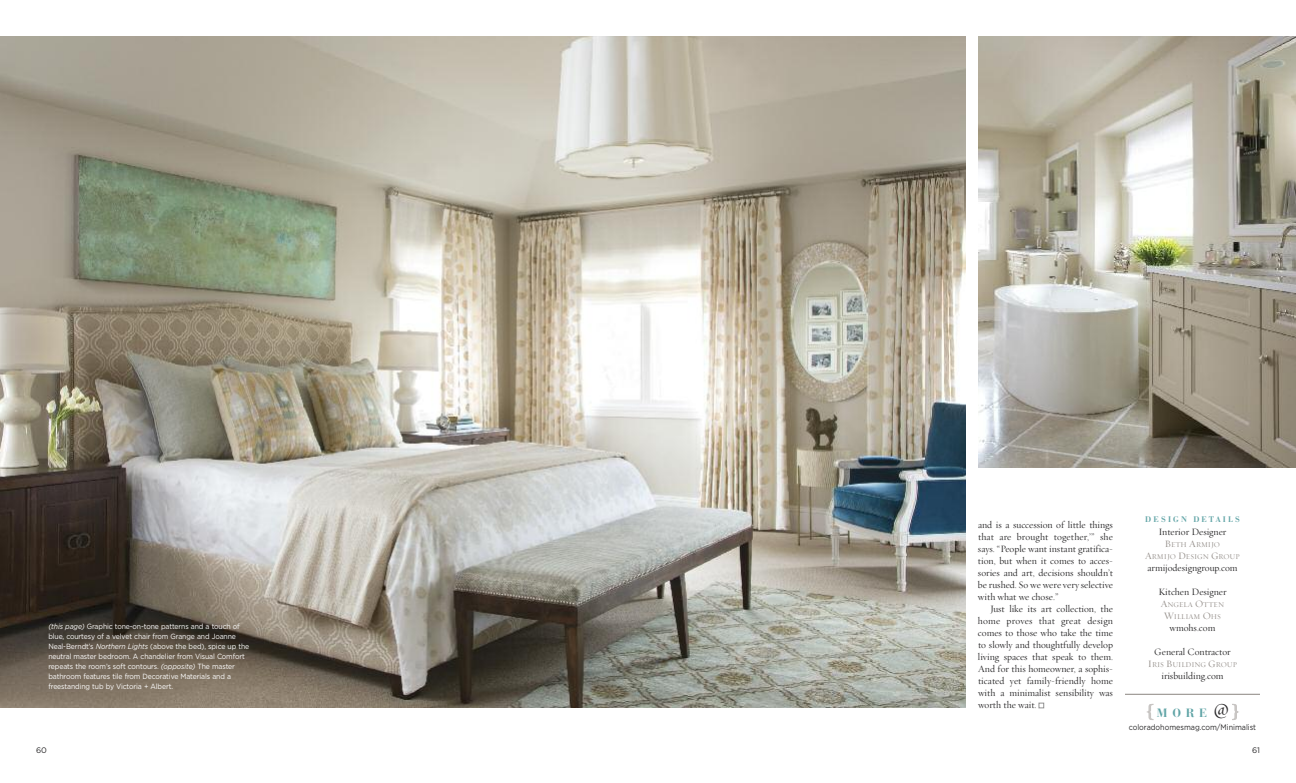
<style>
.page{position:relative;width:1296px;height:783px;background:#fff}
.page>*{position:absolute;margin:0;border:0;box-sizing:border-box;transform-origin:0 0}
.t1{font:700 12px "Bauer Bodoni";color:#5ea3a5}
.t2{font:10px/12px "Requiem Display HTF Roman";color:#272627;text-align:justify}
.t3{font:8px "Gotham";color:#272627;scale:.9 1}
.t4{font:500 8px "Bodoni BE";letter-spacing:.27em;color:#5ea3a5}
.t5{font:8px "Gotham";color:#272627}
.t6{font:7.5px/10px "Gotham";letter-spacing:-.015em;color:#fff;scale:.92 1}
.t7{font:7.5px/12px "Requiem Display HTF Roman";letter-spacing:-.01em;color:#918b86;text-align:center}
.s1{font-style:italic}
.s2{font-size:10px}
.s3{font-weight:900;font-size:16px;color:#c8c5c3}
.s4{font-family:"Requiem Display HTF Roman";font-weight:400;font-size:25px;color:#272627}
</style>
<div class="page">
<img style="left:978px;top:36px;width:318px;height:432px">
<img style="left:0;top:36px;width:966px;height:672px">
<hr style="left:1125px;top:694px;width:135px;height:1px;background:#8a8580">
<svg style="left:1039px;top:703px;width:5px;height:5px"></svg>
<p class="t6" style="left:48px;top:621px;width:220px"><span class="s1">(this page)</span> Graphic tone-on-tone patterns and a touch of blue, courtesy of a velvet chair from Grange and Joanne Neal-Berndt’s <span class="s1">Northern Lights</span> (above the bed), spice up the neutral master bedroom. A chandelier from Visual Comfort repeats the room’s soft contours. <span class="s1">(opposite)</span> The master bathroom features tile from Decorative Materials and a freestanding tub by Victoria + Albert.</p>
<p class="t2" style="left:978px;top:519px;width:137px">and is a succession of little things that are brought together,’” she says. “People want instant gratifica&shy;tion, but when it comes to acces&shy;sories and art, decisions shouldn’t be rushed. So we were very selective with what we chose.”</p>
<p class="t2" style="left:978px;top:603px;width:137px;text-indent:12px">Just like its art collection, the home proves that great design comes to those who take the time to slowly and thoughtfully develop living spaces that speak to them.<br>And for this homeowner, a sophis&shy;ticated yet family-friendly home with a minimalist sensibility was worth the wait.</p>
<p class="t4" style="left:1145px;top:516px;width:96px">DESIGN DETAILS</p>
<p class="t2" style="left:1159px;top:526px;width:69px">Interior Designer</p>
<p class="t7" style="left:1145px;top:538px;width:96px"><span class="s2">B</span>ETH <span class="s2">A</span>RMIJO<br><span class="s2">A</span>RMIJO <span class="s2">D</span>ESIGN <span class="s2">G</span>ROUP</p>
<p class="t2" style="left:1147px;top:562px;width:92px">armijodesigngroup.com</p>
<p class="t2" style="left:1158px;top:586px;width:70px">Kitchen Designer</p>
<p class="t7" style="left:1161px;top:598px;width:65px"><span class="s2">A</span>NGELA <span class="s2">O</span>TTEN<br><span class="s2">W</span>ILLIAM <span class="s2">O</span>HS</p>
<p class="t2" style="left:1170px;top:622px;width:47px">wmohs.com</p>
<p class="t2" style="left:1154px;top:646px;width:78px">General Contractor</p>
<p class="t7" style="left:1148px;top:658px;width:91px"><span class="s2">I</span>RIS <span class="s2">B</span>UILDING <span class="s2">G</span>ROUP</p>
<p class="t2" style="left:1161px;top:670px;width:64px">irisbuilding.com</p>
<p class="t1" style="left:1147px;top:708px;width:93px"><span class="s3">{</span>MORE<span class="s4">@</span><span class="s3">}</span></p>
<p class="t3" style="left:1129px;top:722px;width:143px">coloradohomesmag.com/Minimalist</p>
<p class="t5" style="left:36px;top:746px;width:12px">60</p>
<p class="t5" style="left:1252px;top:746px;width:9px">61</p>
</div>
